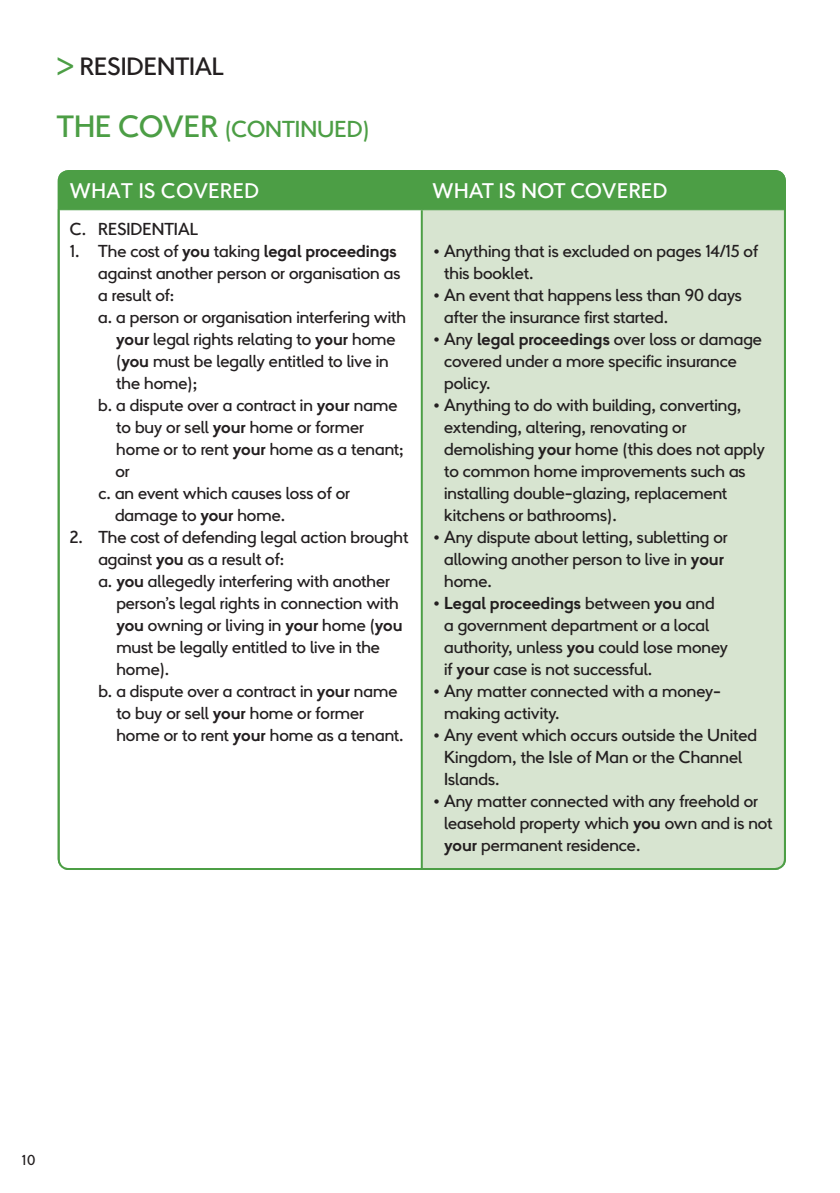
<style>
.page{position:relative;width:840px;height:1193px;background:#fff}
.page>*{position:absolute;margin:0;border:0;box-sizing:border-box;transform-origin:0 0}
.t1{font:26px "More Than Chevron";color:#231f20}
.t2{font:24px "More Than Chevron";color:#4c9e45}
.t3{font:22px "More Than Chevron";letter-spacing:.02em;color:#fff}
.t4{font:18px/22px "More Than Chevron";color:#231f20}
.t5{font:700 18px "More Than Chevron";color:#231f20}
.t6{font:15px "More Than Chevron";color:#231f20}
.s1{color:#4c9e45}
.s2{font-size:32px}
.s3{font-weight:400}
.s4{font-weight:700}
</style>
<div class="page">
<div style="left:59px;top:170px;width:724px;height:39px;background:#4c9e45"></div>
<div style="left:421px;top:210px;width:363px;height:659px;background:#d7e4d0"></div>
<hr style="left:421px;top:209px;width:362px;height:1px;background:#4c9e45">
<hr style="left:421px;top:868px;width:364px;height:1px;background:#4c9e45">
<hr style="left:783px;top:210px;width:2px;height:658px;background:#4c9e45">
<hr style="left:419px;top:170px;width:4px;height:39px;background:#4c9e45">
<hr style="left:783px;top:170px;width:2px;height:40px;background:#4c9e45">
<hr style="left:58px;top:209px;width:363px;height:1px;background:#4c9e45">
<hr style="left:58px;top:868px;width:363px;height:1px;background:#4c9e45">
<hr style="left:58px;top:210px;width:2px;height:658px;background:#4c9e45">
<hr style="left:420px;top:210px;width:2px;height:658px;background:#4c9e45">
<h1 class="t1" style="left:57px;top:52px;width:168px"><span class="s1">&gt;</span> RESIDENTIAL</h1>
<h2 class="t2" style="left:57px;top:116px;width:314px"><span class="s2">THE COVER</span> (CONTINUED)</h2>
<p class="t3" style="left:70px;top:178px;width:190px">WHAT IS COVERED</p>
<p class="t3" style="left:432px;top:178px;width:236px">WHAT IS NOT COVERED</p>
<p class="t4" style="left:70px;top:218px;width:129px">C. RESIDENTIAL</p>
<p class="t5" style="left:70px;top:241px;width:328px"><span class="s3">1. The cost of</span> you <span class="s3">taking</span> legal proceedings</p>
<p class="t4" style="left:98px;top:262px;width:303px">against another person or organisation as</p>
<p class="t4" style="left:98px;top:284px;width:77px">a result of:</p>
<p class="t4" style="left:98px;top:306px;width:309px">a. a person or organisation interfering with</p>
<p class="t4" style="left:116px;top:328px;width:281px"><span class="s4">your</span> legal rights relating to <span class="s4">your</span> home</p>
<p class="t4" style="left:116px;top:350px;width:274px">(<span class="s4">you</span> must be legally entitled to live in</p>
<p class="t4" style="left:116px;top:372px;width:82px">the home);</p>
<p class="t4" style="left:98px;top:394px;width:300px">b. a dispute over a contract in <span class="s4">your</span> name</p>
<p class="t4" style="left:116px;top:416px;width:249px">to buy or sell <span class="s4">your</span> home or former</p>
<p class="t4" style="left:116px;top:438px;width:289px">home or to rent <span class="s4">your</span> home as a tenant;</p>
<p class="t4" style="left:115px;top:460px;width:16px">or</p>
<p class="t4" style="left:98px;top:482px;width:253px">c. an event which causes loss of or</p>
<p class="t4" style="left:115px;top:504px;width:172px">damage to <span class="s4">your</span> home.</p>
<p class="t4" style="left:98px;top:526px;width:311px;text-indent:-28px">2. The cost of defending legal action brought against <span class="s4">you</span> as a result of:<br>a. <span class="s4">you</span> allegedly interfering with another</p>
<p class="t4" style="left:116px;top:592px;width:284px">person’s legal rights in connection with</p>
<p class="t4" style="left:116px;top:614px;width:287px"><span class="s4">you</span> owning or living in <span class="s4">your</span> home (<span class="s4">you</span></p>
<p class="t4" style="left:116px;top:636px;width:265px">must be legally entitled to live in the</p>
<p class="t4" style="left:116px;top:658px;width:54px">home).</p>
<p class="t4" style="left:98px;top:680px;width:300px">b. a dispute over a contract in <span class="s4">your</span> name</p>
<p class="t4" style="left:116px;top:702px;width:249px">to buy or sell <span class="s4">your</span> home or former</p>
<p class="t4" style="left:116px;top:724px;width:289px">home or to rent <span class="s4">your</span> home as a tenant.</p>
<p class="t4" style="left:444px;top:240px;width:315px;text-indent:-11px">• Anything that is excluded on pages 14/15 of this booklet.</p>
<p class="t4" style="left:444px;top:284px;width:299px;text-indent:-11px">• An event that happens less than 90 days after the insurance first started.</p>
<p class="t4" style="left:444px;top:328px;width:319px;text-indent:-11px">• Any <span class="s4">legal proceedings</span> over loss or damage covered under a more specific insurance policy.</p>
<p class="t4" style="left:444px;top:394px;width:322px;text-indent:-11px">• Anything to do with building, converting, extending, altering, renovating or demolishing <span class="s4">your</span> home (this does not apply to common home improvements such as installing double-glazing, replacement kitchens or bathrooms).</p>
<p class="t4" style="left:444px;top:526px;width:285px;text-indent:-11px">• Any dispute about letting, subletting or allowing another person to live in <span class="s4">your </span>home.</p>
<p class="t4" style="left:444px;top:592px;width:285px;text-indent:-11px">• <span class="s4">Legal proceedings</span> between <span class="s4">you</span> and a government department or a local authority, unless <span class="s4">you</span> could lose money if <span class="s4">your</span> case is not successful.</p>
<p class="t4" style="left:444px;top:680px;width:278px;text-indent:-11px">• Any matter connected with a money&shy;making activity.</p>
<p class="t4" style="left:444px;top:724px;width:314px;text-indent:-11px">• Any event which occurs outside the United<br>Kingdom, the Isle of Man or the Channel<br>Islands.</p>
<p class="t4" style="left:444px;top:789px;width:329px;text-indent:-11px">• Any matter connected with any freehold or leasehold property which <span class="s4">you</span> own and is not <span class="s4">your</span> permanent residence.</p>
<p class="t6" style="left:22px;top:1151px;width:15px">10</p>
</div>
